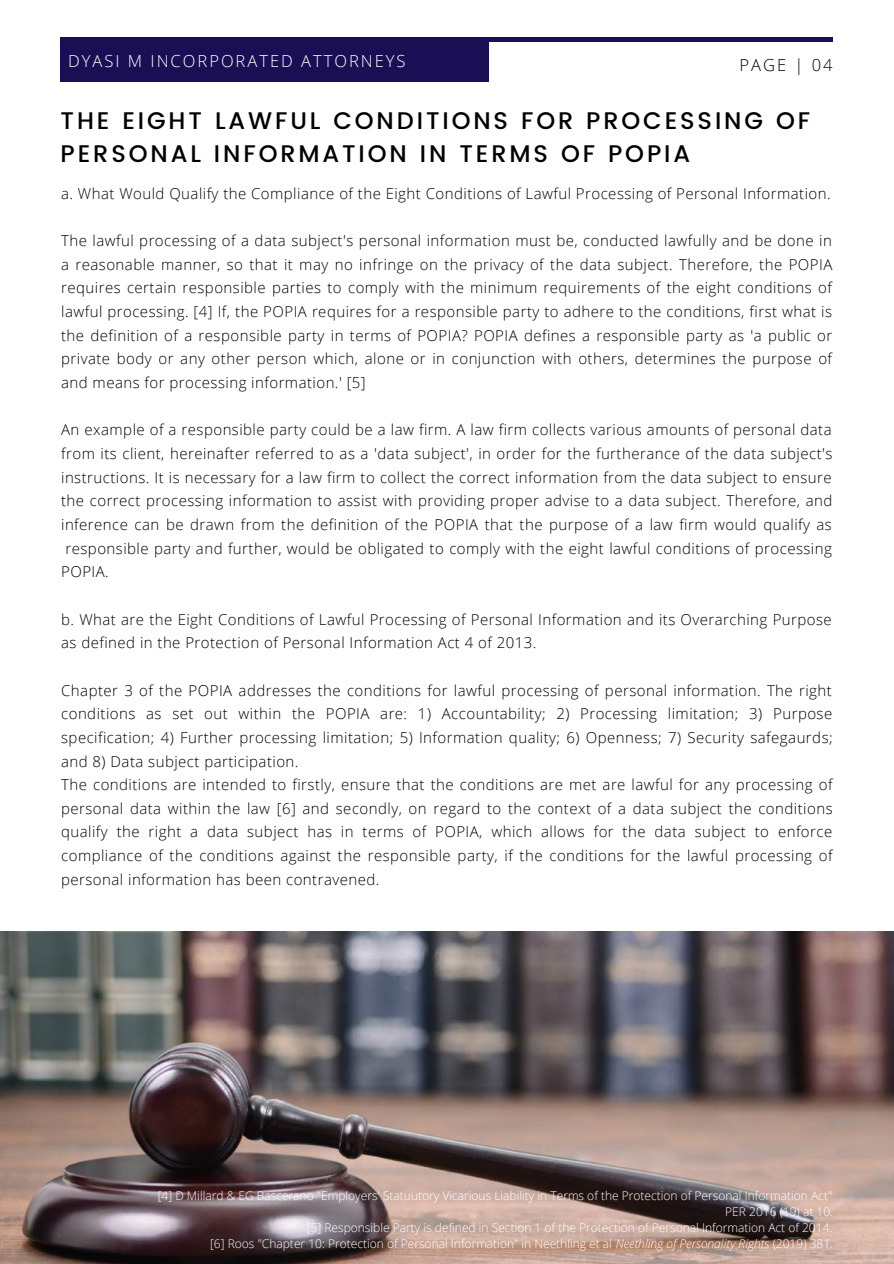
<style>
.page{position:relative;width:894px;height:1264px;background:#fff}
.page>*{position:absolute;margin:0;border:0;box-sizing:border-box;transform-origin:0 0}
.t1{font:500 24px/32.7px "Poppins";letter-spacing:.12em;color:#000}
.t2{font:300 16.5px "Open Sans";letter-spacing:.12em;color:#fff}
.t3{font:300 16.5px "Open Sans";letter-spacing:.12em;color:#000}
.t4{font:300 15px/23.7px "Open Sans";letter-spacing:.03em;color:#000;text-align:justify}
.t5{font:300 12px/16px "Open Sans";color:#fff;text-align:right}
.s1{font-style:italic}
</style>
<div class="page">
<img style="left:0;top:931px;width:893px;height:332px">
<hr style="left:61px;top:38px;width:771px;height:3px;background:#1a0f54">
<div style="left:61px;top:38px;width:427px;height:44px;background:#1a0f54"></div>
<p class="t2" style="left:68px;top:49px;width:339px">DYASI M INCORPORATED ATTORNEYS</p>
<p class="t3" style="left:739px;top:53px;width:94px">PAGE | 04</p>
<h1 class="t1" style="left:61px;top:105px;width:750px">THE EIGHT LAWFUL CONDITIONS FOR PROCESSING OF<br>PERSONAL INFORMATION IN TERMS OF POPIA</h1>
<p class="t4" style="left:61px;top:181px;width:770px">a. What Would Qualify the Compliance of the Eight Conditions of Lawful Processing of Personal Information.</p>
<p class="t4" style="left:61px;top:228px;width:772px">The lawful processing of a data subject's personal information must be, conducted lawfully and be done in a reasonable manner, so that it may no infringe on the privacy of the data subject. Therefore, the POPIA requires certain responsible parties to comply with the minimum requirements of the eight conditions of lawful processing. [4] If, the POPIA requires for a responsible party to adhere to the conditions, first what is the definition of a responsible party in terms of POPIA? POPIA defines a responsible party as 'a public or private body or any other person which, alone or in conjunction with others, determines the purpose of and means for processing information.' [5]</p>
<p class="t4" style="left:61px;top:417px;width:772px">An example of a responsible party could be a law firm. A law firm collects various amounts of personal data from its client, hereinafter referred to as a 'data subject', in order for the furtherance of the data subject's instructions. It is necessary for a law firm to collect the correct information from the data subject to ensure the correct processing information to assist with providing proper advise to a data subject. Therefore, and inference can be drawn from the definition of the POPIA that the purpose of a law firm would qualify as responsible party and further, would be obligated to comply with the eight lawful conditions of processing POPIA.</p>
<p class="t4" style="left:61px;top:607px;width:772px">b. What are the Eight Conditions of Lawful Processing of Personal Information and its Overarching Purpose as defined in the Protection of Personal Information Act 4 of 2013.</p>
<p class="t4" style="left:61px;top:678px;width:772px;text-align:left">Chapter 3 of the POPIA addresses the conditions for lawful processing of personal information. The right conditions as set out within the POPIA are: 1) Accountability; 2) Processing limitation; 3) Purpose specification; 4) Further processing limitation; 5) Information quality; 6) Openness; 7) Security safegaurds; and 8) Data subject participation.<br>The conditions are intended to firstly, ensure that the conditions are met are lawful for any processing of personal data within the law [6] and secondly, on regard to the context of a data subject the conditions qualify the right a data subject has in terms of POPIA, which allows for the data subject to enforce compliance of the conditions against the responsible party, if the conditions for the lawful processing of personal information has been contravened.</p>
<p class="t5" style="left:158px;top:1186px;width:676px">[4] D Millard &amp; EG Bascerano "Employers' Statuutory Vicarious Liability in Terms of the Protection of Personal Information Act" PER 2016 (19) at 10.<br>[5] Responsible Party is defined in Section 1 of the Protection of Personal Information Act of 2014.<br>[6] Roos "Chapter 10: Protection of Personal Information" in Neethling et al <span class="s1">Neethling of Personality Rights</span> (2019) 381.</p>
</div>
